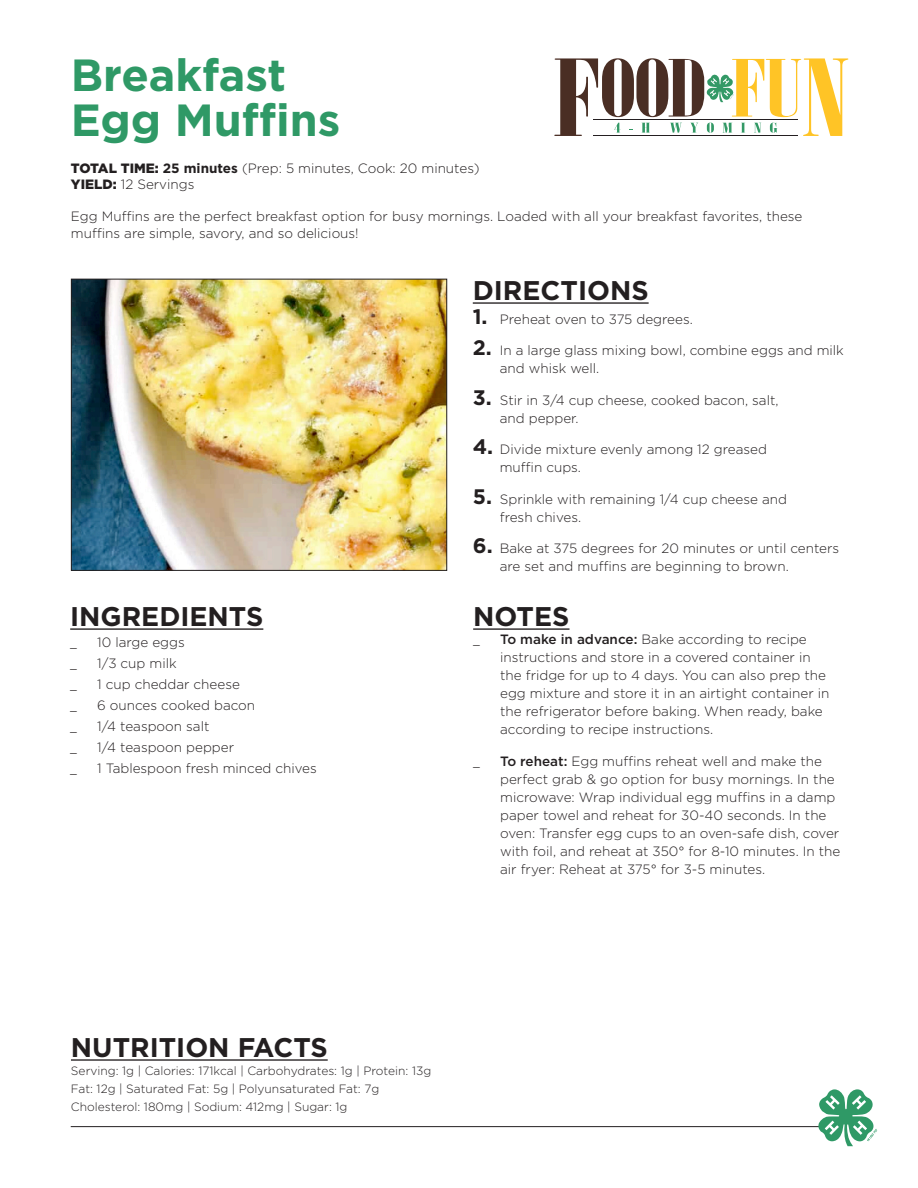
<style>
.page{position:relative;width:918px;height:1188px;background:#fff}
.page>*{position:absolute;margin:0;border:0;box-sizing:border-box;transform-origin:0 0}
.t1{font:700 45px/45px "Gotham";color:#2f9966}
.t2{font:700 27px "Gotham";color:#231f20}
.t3{font:300 13.5px/18px "Gotham";color:#231f20}
.t4{font:13.5px "Adobe Garamond Pro";color:#231f20}
.t5{font:300 12px "Gotham";color:#231f20}
.s1{font-weight:900}
.s2{font-weight:700}
.s3{font-weight:700;font-size:21px}
.s4{font-weight:500}
</style>
<div class="page">
<hr style="left:71px;top:1126px;width:752px;height:1px;background:#231f20">
<svg style="left:818px;top:1089px;width:59px;height:57px"></svg>
<img style="left:73px;top:281px;width:372px;height:288px">
<div style="left:71px;top:279px;width:376px;height:292px;border:1px solid #231f20"></div>
<hr style="left:70px;top:628px;width:193px;height:2px;background:#231f20">
<hr style="left:473px;top:302px;width:176px;height:2px;background:#231f20">
<svg style="left:554px;top:58px;width:294px;height:78px"></svg>
<hr style="left:473px;top:628px;width:97px;height:2px;background:#231f20">
<hr style="left:71px;top:1059px;width:257px;height:2px;background:#231f20">
<p class="t1" style="left:71px;top:52px;width:271px">Breakfast<br>Egg Muffins</p>
<p class="t3" style="left:71px;top:159px;width:410px"><span class="s1">TOTAL TIME:</span> <span class="s2">25 minutes</span> (Prep: 5 minutes, Cook: 20 minutes)</p>
<p class="t3" style="left:71px;top:175px;width:125px"><span class="s1">YIELD:</span> 12 Servings</p>
<p class="t3" style="left:71px;top:208px;width:733px;line-height:16.2px">Egg Muffins are the perfect breakfast option for busy mornings. Loaded with all your breakfast favorites, these muffins are simple, savory, and so delicious!</p>
<p class="t2" style="left:70px;top:599px;width:195px">INGREDIENTS</p>
<p class="t4" style="left:70px;top:635px;width:8px">_</p>
<p class="t3" style="left:97px;top:633px;width:89px">10 large eggs</p>
<p class="t4" style="left:70px;top:656px;width:8px">_</p>
<p class="t3" style="left:97px;top:654px;width:81px">1/3 cup milk</p>
<p class="t4" style="left:70px;top:677px;width:8px">_</p>
<p class="t3" style="left:97px;top:675px;width:144px">1 cup cheddar cheese</p>
<p class="t4" style="left:70px;top:698px;width:8px">_</p>
<p class="t3" style="left:97px;top:696px;width:159px">6 ounces cooked bacon</p>
<p class="t4" style="left:70px;top:719px;width:8px">_</p>
<p class="t3" style="left:97px;top:717px;width:114px">1/4 teaspoon salt</p>
<p class="t4" style="left:70px;top:740px;width:8px">_</p>
<p class="t3" style="left:97px;top:738px;width:138px">1/4 teaspoon pepper</p>
<p class="t4" style="left:70px;top:761px;width:8px">_</p>
<p class="t3" style="left:97px;top:759px;width:221px">1 Tablespoon fresh minced chives</p>
<p class="t2" style="left:473px;top:273px;width:177px">DIRECTIONS</p>
<p class="t3" style="left:473px;top:310px;width:222px"><span class="s3">1.</span> Preheat oven to 375 degrees.</p>
<p class="t3" style="left:500px;top:341px;width:346px;text-indent:-27px"><span class="s3">2.</span> In a large glass mixing bowl, combine eggs and milk and whisk well.</p>
<p class="t3" style="left:500px;top:391px;width:280px;text-indent:-27px"><span class="s3">3.</span> Stir in 3/4 cup cheese, cooked bacon, salt, and pepper.</p>
<p class="t3" style="left:500px;top:440px;width:269px;text-indent:-27px"><span class="s3">4.</span> Divide mixture evenly among 12 greased muffin cups.</p>
<p class="t3" style="left:500px;top:490px;width:289px;text-indent:-27px"><span class="s3">5.</span> Sprinkle with remaining 1/4 cup cheese and fresh chives.</p>
<p class="t3" style="left:500px;top:539px;width:341px;text-indent:-27px"><span class="s3">6.</span> Bake at 375 degrees for 20 minutes or until centers are set and muffins are beginning to brown.</p>
<p class="t2" style="left:473px;top:599px;width:98px">NOTES</p>
<p class="t4" style="left:473px;top:632px;width:8px">_</p>
<p class="t3" style="left:500px;top:630px;width:331px"><span class="s4">To make in advance:</span> Bake according to recipe instructions and store in a covered container in the fridge for up to 4 days. You can also prep the egg mixture and store it in an airtight container in the refrigerator before baking. When ready, bake according to recipe instructions.</p>
<p class="t4" style="left:473px;top:754px;width:8px">_</p>
<p class="t3" style="left:500px;top:752px;width:342px"><span class="s4">To reheat:</span> Egg muffins reheat well and make the perfect grab &amp; go option for busy mornings. In the microwave: Wrap individual egg muffins in a damp paper towel and reheat for 30-40 seconds. In the oven: Transfer egg cups to an oven-safe dish, cover with foil, and reheat at 350° for 8-10 minutes. In the air fryer: Reheat at 375° for 3-5 minutes.</p>
<p class="t2" style="left:71px;top:1030px;width:258px">NUTRITION FACTS</p>
<p class="t5" style="left:71px;top:1063px;width:362px">Serving: 1g | Calories: 171kcal | Carbohydrates: 1g | Protein: 13g</p>
<p class="t5" style="left:71px;top:1081px;width:310px">Fat: 12g | Saturated Fat: 5g | Polyunsaturated Fat: 7g</p>
<p class="t5" style="left:71px;top:1099px;width:278px">Cholesterol: 180mg | Sodium: 412mg | Sugar: 1g</p>
</div>
